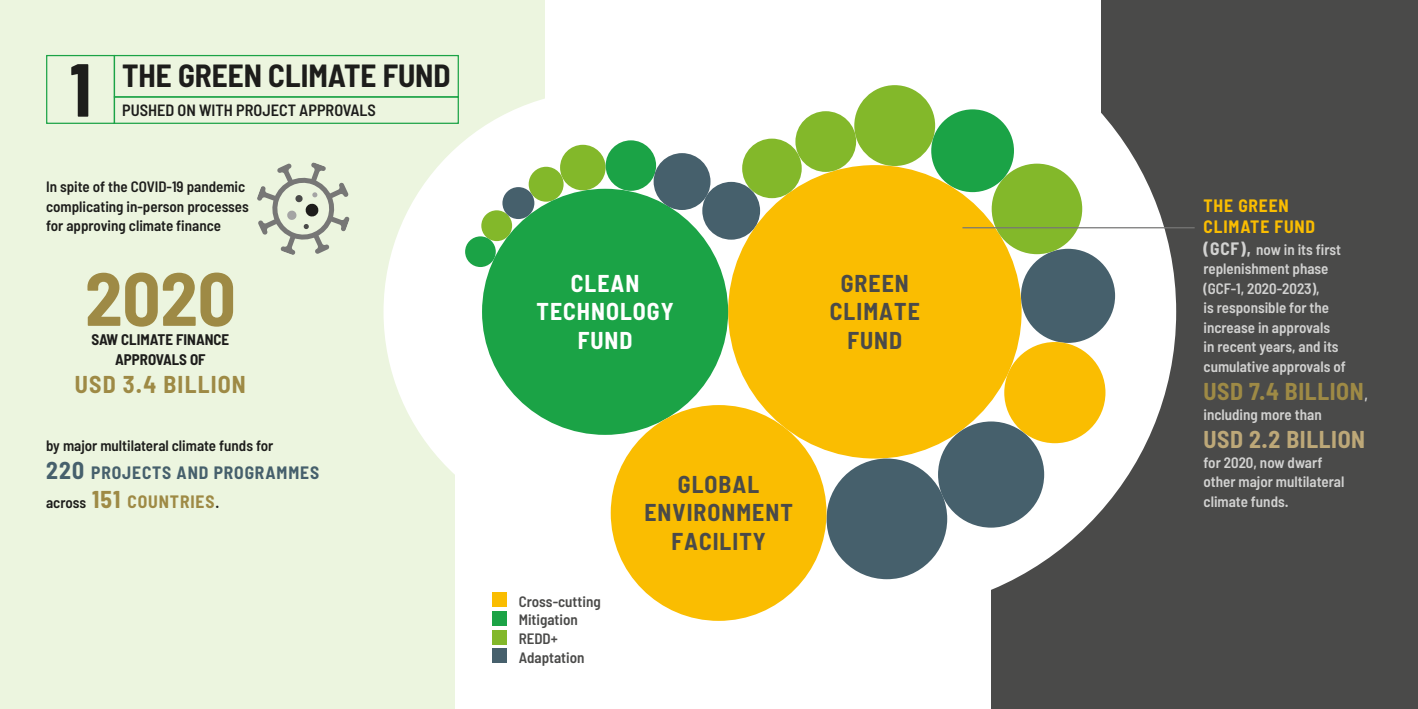
<style>
.page{position:relative;width:1418px;height:709px;background:#fff}
.page>*{position:absolute;margin:0;border:0;box-sizing:border-box;transform-origin:0 0}
._19pt_HEADING{font:700 semi-condensed 75px "Barlow";color:#9e8a45}
.NUMBER{font:700 75px "Barlow Condensed";color:#1d1d1b}
.GRAPHIC_TITLE_2{font:700 semi-condensed 31.25px "Barlow";color:#1d1d1b}
.t1{font:700 semi-condensed 23.75px/28.5px "Barlow";letter-spacing:.045em;color:#4a4a49;text-align:center}
._19pt_HEADING-2{font:700 semi-condensed 23.75px "Barlow";letter-spacing:.035em;color:#9e8a45}
.t2{font:700 semi-condensed 23.75px/28.5px "Barlow";letter-spacing:.045em;color:#fff;text-align:center}
._19pt_HEADING-3{font:700 semi-condensed 23.75px "Barlow";letter-spacing:.025em;color:#bda878}
._19pt_HEADING-4{font:700 semi-condensed 17.5px "Barlow";letter-spacing:.05em;color:#46606c}
._14pt_HEADING{font:700 semi-condensed 17.5px/21px "Barlow";letter-spacing:.05em;color:#fabd01}
._12pt_COPY{font:700 semi-condensed 17.5px "Barlow";letter-spacing:.05em;color:#9e8a45}
.GRAPHIC_TITLE_1{font:600 semi-condensed 16.25px "Barlow";color:#1d1d1b}
._14pt_HEADING-2{font:600 semi-condensed 15px/19.5px "Barlow";color:#d2d2d1}
._12pt_COPY-2{font:600 semi-condensed 15px/19.5px "Barlow";color:#1d1d1b}
._19pt_HEADING-5{font:600 semi-condensed 15px/19.5px "Barlow";color:#d2d2d1}
.t3{font:600 semi-condensed 15px/18.8px "Barlow";color:#4a4a49}
._19pt_HEADING-6{font:700 semi-condensed 15px/19.5px "Barlow";color:#1d1d1b;text-align:center}
.s1{font-size:23.75px}
.s2{font-weight:600;font-size:15px;color:#1d1d1b}
.s3{font-weight:700;font-size:17.5px}
.s4{font-weight:600;font-size:15px;color:#d2d2d1}
</style>
<div class="page">
<div style="left:991px;top:0;width:426px;height:709px;background:#4a4a49"></div>
<div style="left:0;top:0;width:545px;height:709px;background:#ecf5df"></div>
<div style="left:545px;top:0;width:555px;height:312px;background:#fff"></div>
<div style="left:455px;top:312px;width:536px;height:397px;background:#fff"></div>
<div style="left:383px;top:90px;width:443px;height:443px;background:#fff;border-radius:221px"></div>
<div style="left:573px;top:10px;width:603px;height:603px;background:#fff;border-radius:301px"></div>
<div style="left:728px;top:165px;width:293px;height:293px;background:#fabd01;border-radius:147px"></div>
<div style="left:702px;top:182px;width:58px;height:58px;background:#46606c;border-radius:29px"></div>
<div style="left:1021px;top:249px;width:94px;height:94px;background:#46606c;border-radius:47px"></div>
<div style="left:991px;top:164px;width:91px;height:90px;background:#83b82a;border-radius:45px"></div>
<div style="left:528px;top:167px;width:35px;height:35px;background:#83b82a;border-radius:17px"></div>
<div style="left:560px;top:145px;width:45px;height:45px;background:#83b82a;border-radius:23px"></div>
<div style="left:482px;top:189px;width:246px;height:246px;background:#1ba346;border-radius:123px"></div>
<div style="left:481px;top:210px;width:31px;height:31px;background:#83b82a;border-radius:15px"></div>
<div style="left:742px;top:139px;width:59px;height:59px;background:#83b82a;border-radius:30px"></div>
<div style="left:854px;top:85px;width:81px;height:81px;background:#83b82a;border-radius:40px"></div>
<div style="left:1004px;top:342px;width:101px;height:101px;background:#fabd01;border-radius:51px"></div>
<div style="left:605px;top:140px;width:51px;height:51px;background:#1ba346;border-radius:50%"></div>
<div style="left:826px;top:458px;width:121px;height:121px;background:#46606c;border-radius:60px"></div>
<div style="left:502px;top:187px;width:32px;height:32px;background:#46606c;border-radius:16px"></div>
<div style="left:465px;top:236px;width:31px;height:31px;background:#1ba346;border-radius:15px"></div>
<div style="left:938px;top:421px;width:106px;height:106px;background:#46606c;border-radius:53px"></div>
<div style="left:931px;top:109px;width:83px;height:83px;background:#1ba346;border-radius:41px"></div>
<div style="left:653px;top:153px;width:57px;height:57px;background:#46606c;border-radius:28px"></div>
<div style="left:795px;top:111px;width:61px;height:61px;background:#83b82a;border-radius:30px"></div>
<div style="left:610px;top:405px;width:216px;height:216px;background:#fabd01;border-radius:108px"></div>
<div style="left:492px;top:592px;width:14px;height:14px;background:#fabd01"></div>
<div style="left:492px;top:611px;width:14px;height:14px;background:#1ba346"></div>
<div style="left:492px;top:630px;width:14px;height:14px;background:#83b82a"></div>
<div style="left:492px;top:648px;width:14px;height:15px;background:#46606c"></div>
<div style="left:46px;top:55px;width:69px;height:69px;border:1px solid #1ba346"></div>
<div style="left:114px;top:96px;width:345px;height:28px;border:1px solid #1ba346"></div>
<div style="left:114px;top:55px;width:345px;height:43px;border:1px solid #1ba346"></div>
<svg style="left:257px;top:162px;width:93px;height:93px;background:#cdd3c3"></svg>
<hr style="left:962px;top:227px;width:232px;height:1px;background:#777776">
<p class="NUMBER" style="left:70px;top:43px;width:22px">1</p>
<p class="GRAPHIC_TITLE_2" style="left:122px;top:57px;width:330px">THE GREEN CLIMATE FUND</p>
<p class="GRAPHIC_TITLE_1" style="left:122px;top:100px;width:255px">PUSHED ON WITH PROJECT APPROVALS</p>
<p class="_12pt_COPY-2" style="left:46px;top:177px;width:204px">In spite of the COVID-19 pandemic complicating in-person processes for approving climate finance</p>
<p class="_19pt_HEADING" style="left:85px;top:252px;width:152px">2020</p>
<p class="_19pt_HEADING-6" style="left:91px;top:330px;width:139px">SAW CLIMATE FINANCE<br>APPROVALS OF</p>
<p class="_19pt_HEADING-2" style="left:75px;top:370px;width:172px">USD 3.4 BILLION</p>
<p class="_12pt_COPY-2" style="left:46px;top:435px;width:229px">by major multilateral climate funds for</p>
<p class="_19pt_HEADING-4" style="left:46px;top:462px;width:274px"><span class="s1">220</span> PROJECTS AND PROGRAMMES</p>
<p class="_12pt_COPY" style="left:46px;top:491px;width:175px"><span class="s2">across</span> <span class="s1">151</span> COUNTRIES<span class="s2">.</span></p>
<p class="t2" style="left:536px;top:268px;width:139px">CLEAN<br>TECHNOLOGY<br>FUND</p>
<p class="t1" style="left:829px;top:268px;width:91px">GREEN<br>CLIMATE<br>FUND</p>
<p class="t3" style="left:518px;top:591px;width:84px">Cross-cutting<br>Mitigation<br>REDD+<br>Adaptation</p>
<p class="t1" style="left:644px;top:469px;width:150px">GLOBAL<br>ENVIRONMENT<br>FACILITY</p>
<p class="_14pt_HEADING" style="left:1203px;top:195px;width:113px">THE GREEN<br>CLIMATE FUND</p>
<p class="_14pt_HEADING-2" style="left:1203px;top:239px;width:144px"><span class="s3">(GCF),</span> now in its first replenishment phase (GCF-1, 2020-2023),<br>is responsible for the increase in approvals<br>in recent years, and its cumulative approvals of</p>
<p class="_19pt_HEADING-2" style="left:1203px;top:377px;width:166px">USD 7.4 BILLION<span class="s4">,</span></p>
<p class="_19pt_HEADING-5" style="left:1203px;top:404px;width:120px">including more than</p>
<p class="_19pt_HEADING-3" style="left:1203px;top:425px;width:163px">USD 2.2 BILLION</p>
<p class="_19pt_HEADING-5" style="left:1203px;top:452px;width:142px">for 2020, now dwarf other major multilateral climate funds.</p>
</div>
